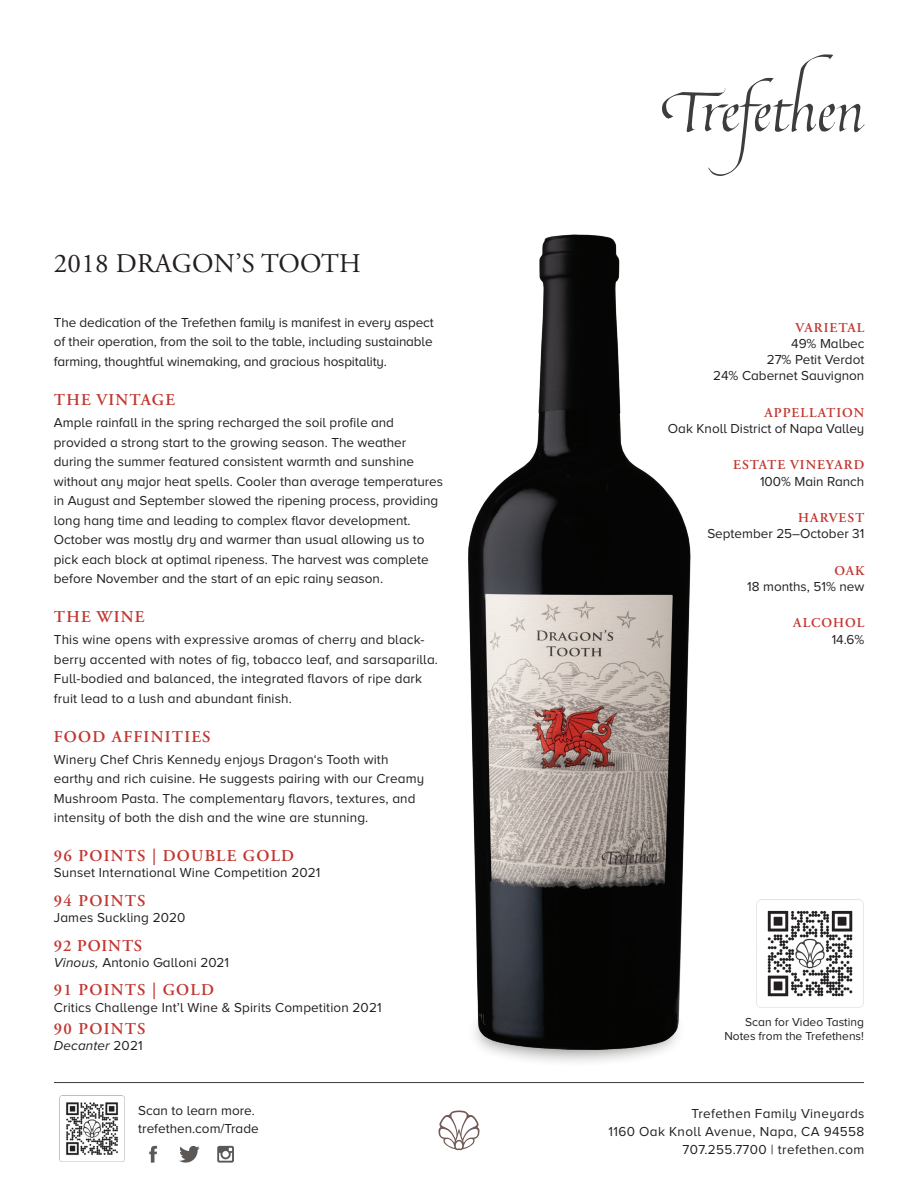
<style>
.page{position:relative;width:918px;height:1188px;background:#fff}
.page>*{position:absolute;margin:0;border:0;box-sizing:border-box;transform-origin:0 0}
.t1{font:27px "Adobe Garamond Pro";letter-spacing:.01em;color:#231f20}
.t2{font:600 16.5px "Adobe Garamond Pro";letter-spacing:.075em;color:#c23630}
.t3{font:600 16.5px "Adobe Garamond Pro";letter-spacing:.05em;color:#c23630}
.t4{font:13.5px/19.5px "Proxima Nova A";color:#231f20;text-align:right}
.t5{font:13.5px "Proxima Nova A";letter-spacing:.025em;color:#231f20}
.t6{font:600 13.5px/16.2px "Adobe Garamond Pro";letter-spacing:.075em;color:#c23630;text-align:right}
.t7{font:italic 13.5px "Proxima Nova";letter-spacing:.01em;color:#231f20}
.t8{font:12px/14.4px "Proxima Nova A";color:#231f20;text-align:right}
.s1{font-family:"Proxima Nova";font-style:italic}
.s2{font-family:"Proxima Nova A";font-style:normal}
.s3{font-family:"Adobe Garamond Pro";font-weight:600;color:#c23630}
.s4{font-family:"Proxima Nova A";font-weight:400;color:#231f20}
</style>
<div class="page">
<svg style="left:662px;top:54px;width:203px;height:122px"></svg>
<hr style="left:54px;top:1082px;width:810px;height:1px;background:#3d3d3d">
<img style="left:756px;top:900px;width:108px;height:108px">
<img style="left:468px;top:234px;width:223px;height:827px">
<svg style="left:439px;top:1111px;width:40px;height:39px"></svg>
<svg style="left:149px;top:1146px;width:8px;height:17px"></svg>
<svg style="left:179px;top:1146px;width:21px;height:17px"></svg>
<svg style="left:217px;top:1146px;width:17px;height:17px"></svg>
<img style="left:59px;top:1096px;width:65px;height:66px">
<p class="t1" style="left:54px;top:247px;width:309px">2018 DRAGON’S TOOTH</p>
<p class="t4" style="left:54px;top:313px;width:381px;text-align:justify">The dedication of the Trefethen family is manifest in every aspect of their operation, from the soil to the table, including sustainable farming, thoughtful winemaking, and gracious hospitality.</p>
<p class="t2" style="left:54px;top:390px;width:123px">THE VINTAGE</p>
<p class="t4" style="left:54px;top:413px;width:391px;text-align:left">Ample rainfall in the spring recharged the soil profile and provided a strong start to the growing season. The weather during the summer featured consistent warmth and sunshine without any major heat spells. Cooler than average temperatures in August and September slowed the ripening process, providing long hang time and leading to complex flavor development.<br>October was mostly dry and warmer than usual allowing us to pick each block at optimal ripeness. The harvest was complete before November and the start of an epic rainy season.</p>
<p class="t2" style="left:54px;top:607px;width:92px">THE WINE</p>
<p class="t4" style="left:54px;top:630px;width:386px;text-align:left">This wine opens with expressive aromas of cherry and black&shy;berry accented with notes of fig, tobacco leaf, and sarsaparilla.<br>Full-bodied and balanced, the integrated flavors of ripe dark fruit lead to a lush and abundant finish.</p>
<p class="t2" style="left:54px;top:727px;width:158px">FOOD AFFINITIES</p>
<p class="t4" style="left:54px;top:749px;width:372px;text-align:left">Winery Chef Chris Kennedy enjoys Dragon‘s Tooth with earthy and rich cuisine. He suggests pairing with our Creamy Mushroom Pasta. The complementary flavors, textures, and intensity of both the dish and the wine are stunning.</p>
<p class="t2" style="left:54px;top:847px;width:242px">96 POINTS | DOUBLE GOLD</p>
<p class="t4" style="left:54px;top:863px;width:268px">Sunset International Wine Competition 2021</p>
<p class="t2" style="left:54px;top:891px;width:93px">94 POINTS</p>
<p class="t4" style="left:54px;top:908px;width:133px">James Suckling 2020</p>
<p class="t3" style="left:54px;top:936px;width:90px">92 POINTS</p>
<p class="t4" style="left:54px;top:952px;width:177px"><span class="s1">Vinous,</span> Antonio Galloni 2021</p>
<p class="t2" style="left:54px;top:981px;width:162px">91 POINTS | GOLD</p>
<p class="t4" style="left:54px;top:997px;width:329px">Critics Challenge Int’l Wine &amp; Spirits Competition 2021</p>
<p class="t2" style="left:54px;top:1019px;width:93px">90 POINTS</p>
<p class="t7" style="left:54px;top:1036px;width:90px">Decanter <span class="s2">2021</span></p>
<p class="t4" style="left:138px;top:1100px;width:118px">Scan to learn more.</p>
<p class="t4" style="left:138px;top:1118px;width:122px">trefethen.com/Trade</p>
<p class="t4" style="left:713px;top:319px;width:153px;line-height:16.2px"><span class="s3">VARIETAL<br></span>49% Malbec<br>27% Petit Verdot<br>24% Cabernet Sauvignon</p>
<p class="t4" style="left:668px;top:404px;width:198px;line-height:16.2px"><span class="s3">APPELLATION<br></span>Oak Knoll District of Napa Valley</p>
<p class="t6" style="left:733px;top:457px;width:133px">ESTATE VINEYARD<br><span class="s4">100% Main Ranch</span></p>
<p class="t4" style="left:707px;top:509px;width:159px;line-height:16.2px"><span class="s3">HARVEST<br></span>September 25–October 31</p>
<p class="t4" style="left:747px;top:562px;width:119px;line-height:16.2px"><span class="s3">OAK<br></span>18 months, 51% new</p>
<p class="t6" style="left:793px;top:615px;width:73px">ALCOHOL<br><span class="s4">14.6%</span></p>
<p class="t8" style="left:724px;top:1014px;width:141px">Scan for Video Tasting<br>Notes from the Trefethens!</p>
<p class="t5" style="left:692px;top:1106px;width:174px">Trefethen Family Vineyards</p>
<p class="t5" style="left:609px;top:1124px;width:257px">1160 Oak Knoll Avenue, Napa, CA 94558</p>
<p class="t5" style="left:683px;top:1142px;width:183px">707.255.7700 | trefethen.com</p>
</div>
